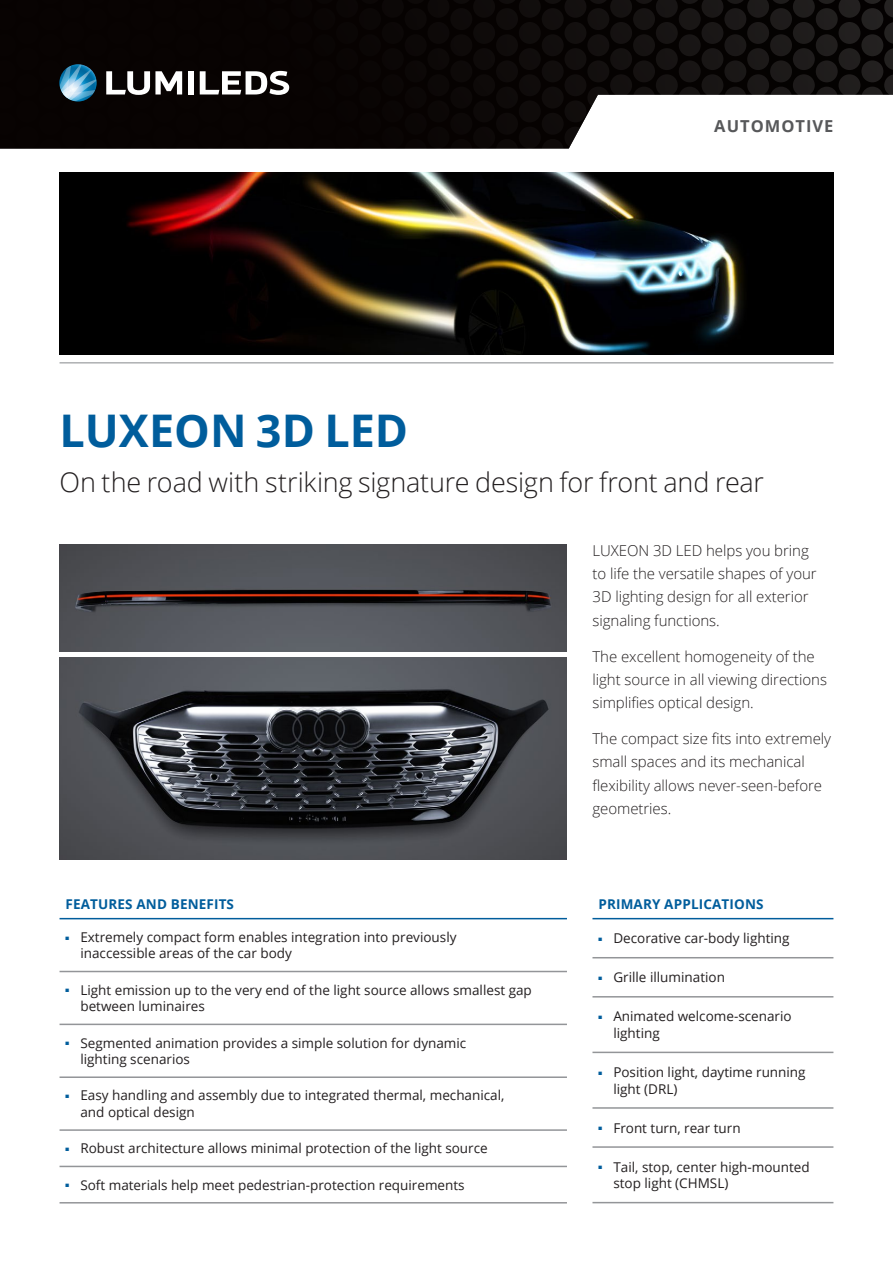
<style>
.page{position:relative;width:893px;height:1263px;background:#fff}
.page>*{position:absolute;margin:0;border:0;box-sizing:border-box;transform-origin:0 0}
.Title_Product_Name{font:700 45px "Open Sans";color:#005d9c}
.Subtitle_Descriptor{font:300 27px "Open Sans";letter-spacing:-.005em;color:#231f20}
.t1{font:700 16.5px "Open Sans";letter-spacing:.06em;color:#57585a}
.Intro_Text{font:300 15px/23.2px "Open Sans";letter-spacing:-.005em;color:#231f20}
.t2{font:13.5px/16.5px "Open Sans";color:#231f20}
.Applications_HL{font:700 13.5px "Open Sans";letter-spacing:.01em;color:#005d9c}
</style>
<div class="page">
<svg style="left:0;top:0;width:893px;height:148px;background:#2b2726"></svg>
<img style="left:60px;top:658px;width:507px;height:201px">
<img style="left:60px;top:172px;width:773px;height:183px">
<img style="left:60px;top:544px;width:507px;height:107px">
<hr style="left:60px;top:362px;width:773px;height:1px;background:#939598">
<div style="left:188px;top:71px;width:6px;height:23px;background:#fff"></div>
<svg style="left:106px;top:71px;width:76px;height:24px"></svg>
<svg style="left:200px;top:71px;width:89px;height:24px"></svg>
<svg style="left:59px;top:64px;width:38px;height:38px"></svg>
<svg style="left:60px;top:64px;width:37px;height:37px"></svg>
<hr style="left:60px;top:918px;width:507px;height:1px;background:#005d9c">
<hr style="left:60px;top:971px;width:507px;height:1px;background:#939598">
<hr style="left:60px;top:1023px;width:507px;height:2px;background:#939598">
<hr style="left:60px;top:1076px;width:507px;height:2px;background:#939598">
<hr style="left:60px;top:1129px;width:507px;height:2px;background:#939598">
<hr style="left:60px;top:1166px;width:507px;height:1px;background:#939598">
<hr style="left:60px;top:1202px;width:507px;height:1px;background:#939598">
<hr style="left:592px;top:918px;width:241px;height:1px;background:#005d9c">
<hr style="left:592px;top:957px;width:241px;height:1px;background:#939598">
<hr style="left:592px;top:996px;width:241px;height:1px;background:#939598">
<hr style="left:592px;top:1052px;width:241px;height:1px;background:#939598">
<hr style="left:592px;top:1107px;width:241px;height:2px;background:#939598">
<hr style="left:592px;top:1146px;width:241px;height:2px;background:#939598">
<hr style="left:592px;top:1202px;width:241px;height:1px;background:#939598">
<p class="t1" style="left:714px;top:114px;width:121px">AUTOMOTIVE</p>
<p class="Title_Product_Name" style="left:60px;top:399px;width:350px">LUXEON 3D LED</p>
<p class="Subtitle_Descriptor" style="left:60px;top:464px;width:706px">On the road with striking signature design for front and rear</p>
<p class="Applications_HL" style="left:66px;top:895px;width:170px">FEATURES AND BENEFITS</p>
<p class="t2" style="left:80px;top:928px;width:378px;text-indent:-15px"><sup>■</sup> Extremely compact form enables integration into previously inaccessible areas of the car body</p>
<p class="t2" style="left:80px;top:981px;width:453px;text-indent:-15px"><sup>■</sup> Light emission up to the very end of the light source allows smallest gap between luminaires</p>
<p class="t2" style="left:80px;top:1034px;width:387px;text-indent:-15px"><sup>■</sup> Segmented animation provides a simple solution for dynamic lighting scenarios</p>
<p class="t2" style="left:80px;top:1087px;width:426px;text-indent:-15px"><sup>■</sup> Easy handling and assembly due to integrated thermal, mechanical, and optical design</p>
<p class="t2" style="left:66px;top:1140px;width:424px"><sup>■</sup> Robust architecture allows minimal protection of the light source</p>
<p class="t2" style="left:66px;top:1176px;width:401px"><sup>■</sup> Soft materials help meet pedestrian-protection requirements</p>
<p class="Intro_Text" style="left:592px;top:538px;width:226px">LUXEON 3D LED helps you bring to life the versatile shapes of your<br>3D lighting design for all exterior signaling functions.</p>
<p class="Intro_Text" style="left:592px;top:644px;width:236px">The excellent homogeneity of the light source in all viewing directions simplifies optical design.</p>
<p class="Intro_Text" style="left:592px;top:727px;width:240px">The compact size fits into extremely small spaces and its mechanical flexibility allows never-seen-before geometries.</p>
<p class="Applications_HL" style="left:598px;top:895px;width:167px">PRIMARY APPLICATIONS</p>
<p class="t2" style="left:598px;top:930px;width:193px"><sup>■</sup> Decorative car-body lighting</p>
<p class="t2" style="left:598px;top:969px;width:128px"><sup>■</sup> Grille illumination</p>
<p class="t2" style="left:613px;top:1008px;width:180px;text-indent:-15px"><sup>■</sup> Animated welcome-scenario lighting</p>
<p class="t2" style="left:613px;top:1063px;width:194px;text-indent:-15px"><sup>■</sup> Position light, daytime running light (DRL)</p>
<p class="t2" style="left:598px;top:1119px;width:144px"><sup>■</sup> Front turn, rear turn</p>
<p class="t2" style="left:613px;top:1158px;width:198px;text-indent:-15px"><sup>■</sup> Tail, stop, center high-mounted stop light (CHMSL)</p>
</div>
